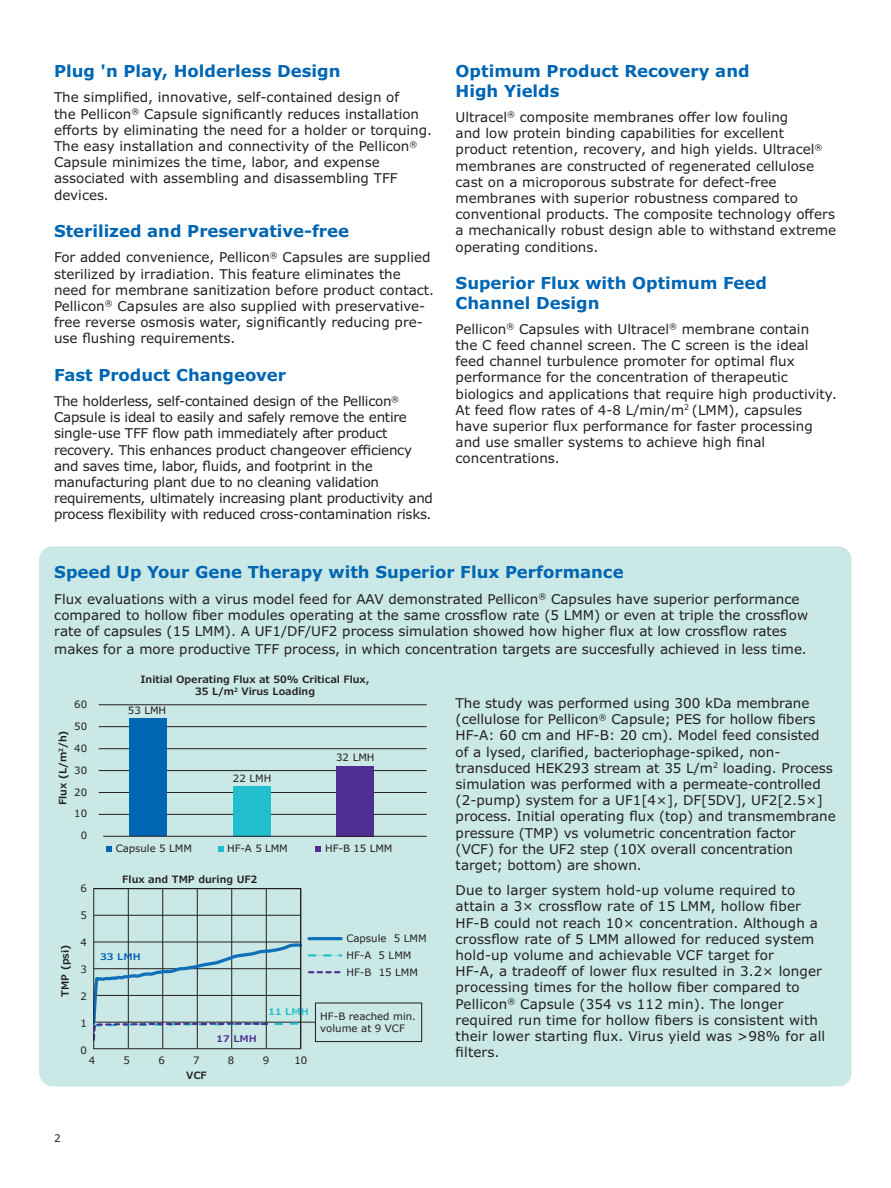
<style>
.page{position:relative;width:891px;height:1188px;background:#fff}
.page>*{position:absolute;margin:0;border:0;box-sizing:border-box;transform-origin:0 0}
.Section_Head_11_13{font:700 16.5px/19.5px "Verdana Pro";color:#0166b3}
.Body_Copy_9_11{font:13.5px/16.2px "Verdana Pro";color:#231f20}
.Body_Copy_9_11-2{font:13.5px/16.2px "Verdana Pro";letter-spacing:-.02em;color:#231f20}
.Body_Subhead_9_11{font:10.5px "Verdana Pro";color:#231f20}
.t1{font:600 10.2px/12.1px "Verdana Pro";color:#231f20;text-align:center}
.t2{font:10.2px/12.1px "Verdana";color:#231f20}
.t3{font:10.2px "Verdana Pro";color:#231f20}
.t4{font:600 9.3px "Verdana Pro";color:#0166b3;scale:1.1 1}
.t5{font:600 9.3px "Verdana Pro";color:#21bece;scale:1.1 1}
.t6{font:600 9.3px "Verdana Pro";color:#502e92;scale:1.1 1}
</style>
<div class="page">
<div style="left:39px;top:546px;width:813px;height:540px;background:#c9e8e6;border-radius:14px"></div>
<hr style="left:99px;top:814px;width:328px;height:1px;background:#231f20">
<hr style="left:99px;top:792px;width:328px;height:1px;background:#231f20">
<hr style="left:99px;top:770px;width:328px;height:1px;background:#231f20">
<hr style="left:99px;top:748px;width:328px;height:1px;background:#231f20">
<hr style="left:99px;top:726px;width:328px;height:1px;background:#231f20">
<hr style="left:99px;top:705px;width:328px;height:1px;background:#231f20">
<div style="left:336px;top:766px;width:38px;height:70px;background:#502e92"></div>
<div style="left:233px;top:786px;width:37px;height:50px;background:#21bece"></div>
<div style="left:129px;top:719px;width:38px;height:117px;background:#0166b3"></div>
<hr style="left:103px;top:836px;width:324px;height:1px;background:#231f20">
<svg style="left:106px;top:846px;width:6px;height:5px"></svg>
<svg style="left:218px;top:846px;width:6px;height:5px"></svg>
<svg style="left:315px;top:846px;width:6px;height:5px"></svg>
<hr style="left:94px;top:915px;width:207px;height:1px;background:#231f20">
<hr style="left:128px;top:889px;width:1px;height:160px;background:#231f20">
<hr style="left:162px;top:889px;width:1px;height:160px;background:#231f20">
<hr style="left:197px;top:889px;width:1px;height:160px;background:#231f20">
<hr style="left:231px;top:889px;width:1px;height:160px;background:#231f20">
<hr style="left:266px;top:889px;width:1px;height:160px;background:#231f20">
<hr style="left:309px;top:937px;width:32px;height:3px;background:#1070b9">
<div style="left:315px;top:1003px;width:107px;height:39px;border:1px solid #231f20"></div>
<svg style="left:96px;top:941px;width:245px;height:102px"></svg>
<div style="left:94px;top:888px;width:207px;height:161px;border:1px solid #231f20"></div>
<p class="Section_Head_11_13" style="left:54px;top:62px;width:288px">Plug 'n Play, Holderless Design</p>
<p class="Body_Copy_9_11" style="left:54px;top:90px;width:380px">The simplified, innovative, self-contained design of<br>the Pellicon<sup>®</sup> Capsule significantly reduces installation efforts by eliminating the need for a holder or torquing.<br>The easy installation and connectivity of the Pellicon<sup>® </sup>Capsule minimizes the time, labor, and expense associated with assembling and disassembling TFF devices.</p>
<p class="Section_Head_11_13" style="left:54px;top:221px;width:297px">Sterilized and Preservative-free</p>
<p class="Body_Copy_9_11" style="left:54px;top:249px;width:382px">For added convenience, Pellicon<sup>®</sup> Capsules are supplied sterilized by irradiation. This feature eliminates the need for membrane sanitization before product contact.<br>Pellicon<sup>®</sup> Capsules are also supplied with preservative&shy;free reverse osmosis water, significantly reducing pre&shy;use flushing requirements.</p>
<p class="Section_Head_11_13" style="left:54px;top:365px;width:233px">Fast Product Changeover</p>
<p class="Body_Copy_9_11-2" style="left:54px;top:393px;width:381px">The holderless, self-contained design of the Pellicon<sup>® </sup>Capsule is ideal to easily and safely remove the entire single-use TFF flow path immediately after product recovery. This enhances product changeover efficiency and saves time, labor, fluids, and footprint in the manufacturing plant due to no cleaning validation requirements, ultimately increasing plant productivity and process flexibility with reduced cross-contamination risks.</p>
<p class="Section_Head_11_13" style="left:456px;top:62px;width:295px">Optimum Product Recovery and<br>High Yields</p>
<p class="Body_Copy_9_11" style="left:456px;top:109px;width:382px">Ultracel<sup>®</sup> composite membranes offer low fouling<br>and low protein binding capabilities for excellent product retention, recovery, and high yields. Ultracel<sup>® </sup>membranes are constructed of regenerated cellulose cast on a microporous substrate for defect-free membranes with superior robustness compared to conventional products. The composite technology offers a mechanically robust design able to withstand extreme operating conditions.</p>
<p class="Section_Head_11_13" style="left:456px;top:273px;width:313px">Superior Flux with Optimum Feed<br>Channel Design</p>
<p class="Body_Copy_9_11" style="left:456px;top:321px;width:383px">Pellicon<sup>®</sup> Capsules with Ultracel<sup>®</sup> membrane contain<br>the C feed channel screen. The C screen is the ideal feed channel turbulence promoter for optimal flux performance for the concentration of therapeutic biologics and applications that require high productivity.<br>At feed flow rates of 4-8 L/min/m<sup>2</sup> (LMM), capsules have superior flux performance for faster processing and use smaller systems to achieve high final concentrations.</p>
<p class="Section_Head_11_13" style="left:54px;top:563px;width:571px">Speed Up Your Gene Therapy with Superior Flux Performance</p>
<p class="Body_Copy_9_11" style="left:54px;top:591px;width:755px">Flux evaluations with a virus model feed for AAV demonstrated Pellicon<sup>®</sup> Capsules have superior performance compared to hollow fiber modules operating at the same crossflow rate (5 LMM) or even at triple the crossflow rate of capsules (15 LMM). A UF1/DF/UF2 process simulation showed how higher flux at low crossflow rates</p>
<p class="Body_Copy_9_11" style="left:54px;top:641px;width:754px">makes for a more productive TFF process, in which concentration targets are succesfully achieved in less time.</p>
<p class="t3" style="left:74px;top:698px;width:14px">60</p>
<p class="t3" style="left:74px;top:720px;width:14px">50</p>
<p class="t1" style="left:57px;top:805px;width:76px;rotate:-90deg">Flux (L/m<sup>2</sup>/h)</p>
<p class="t3" style="left:74px;top:742px;width:14px">40</p>
<p class="t3" style="left:74px;top:763px;width:14px">30</p>
<p class="t3" style="left:74px;top:785px;width:14px">20</p>
<p class="t3" style="left:74px;top:807px;width:14px">10</p>
<p class="t3" style="left:81px;top:829px;width:8px">0</p>
<p class="t2" style="left:81px;top:882px;width:8px">6</p>
<p class="t1" style="left:59px;top:997px;width:54px;rotate:-90deg">TMP (psi)</p>
<p class="t2" style="left:81px;top:909px;width:8px">5</p>
<p class="t2" style="left:81px;top:936px;width:8px">4</p>
<p class="t2" style="left:81px;top:963px;width:8px">3</p>
<p class="t2" style="left:81px;top:990px;width:8px">2</p>
<p class="t2" style="left:81px;top:1017px;width:8px">1</p>
<p class="t2" style="left:81px;top:1044px;width:8px">0</p>
<p class="t1" style="left:140px;top:673px;width:231px">Initial Operating Flux at 50% Critical Flux,<br>35 L/m<sup>2</sup> Virus Loading</p>
<p class="t3" style="left:128px;top:704px;width:40px">53 LMH</p>
<p class="t3" style="left:233px;top:772px;width:40px">22 LMH</p>
<p class="t3" style="left:336px;top:751px;width:40px">32 LMH</p>
<p class="t3" style="left:116px;top:841px;width:78px">Capsule 5 LMM</p>
<p class="t3" style="left:227px;top:841px;width:62px">HF-A 5 LMM</p>
<p class="t3" style="left:325px;top:841px;width:69px">HF-B 15 LMM</p>
<p class="t1" style="left:122px;top:873px;width:137px">Flux and TMP during UF2</p>
<p class="t4" style="left:100px;top:951px;width:38px">33 LMH</p>
<p class="t6" style="left:217px;top:1032px;width:38px">17 LMH</p>
<p class="t5" style="left:268px;top:1005px;width:38px">11 LMH</p>
<p class="t2" style="left:346px;top:933px;width:82px">Capsule 5 LMM</p>
<p class="t2" style="left:346px;top:947px;width:73px;line-height:16.8px">HF-A 5 LMM<br>HF-B 15 LMM</p>
<p class="t2" style="left:320px;top:1010px;width:97px">HF-B reached min. volume at 9 VCF</p>
<p class="Body_Subhead_9_11" style="left:54px;top:1132px;width:8px">2</p>
<p class="t2" style="left:89px;top:1054px;width:8px">4</p>
<p class="t2" style="left:124px;top:1054px;width:8px">5</p>
<p class="t2" style="left:158px;top:1054px;width:8px">6</p>
<p class="t2" style="left:193px;top:1054px;width:8px">7</p>
<p class="t2" style="left:228px;top:1054px;width:8px">8</p>
<p class="t2" style="left:263px;top:1054px;width:8px">9</p>
<p class="t2" style="left:294px;top:1054px;width:14px">10</p>
<p class="t1" style="left:186px;top:1069px;width:22px">VCF</p>
<p class="Body_Copy_9_11" style="left:456px;top:695px;width:382px">The study was performed using 300 kDa membrane (cellulose for Pellicon<sup>®</sup> Capsule; PES for hollow fibers HF-A: 60 cm and HF-B: 20 cm). Model feed consisted of a lysed, clarified, bacteriophage-spiked, non&shy;transduced HEK293 stream at 35 L/m<sup>2</sup> loading. Process simulation was performed with a permeate-controlled (2-pump) system for a UF1[4×], DF[5DV], UF2[2.5×] process. Initial operating flux (top) and transmembrane pressure (TMP) vs volumetric concentration factor (VCF) for the UF2 step (10X overall concentration target; bottom) are shown.</p>
<p class="Body_Copy_9_11" style="left:456px;top:882px;width:371px">Due to larger system hold-up volume required to attain a 3× crossflow rate of 15 LMM, hollow fiber HF-B could not reach 10× concentration. Although a crossflow rate of 5 LMM allowed for reduced system hold-up volume and achievable VCF target for<br>HF-A, a tradeoff of lower flux resulted in 3.2× longer processing times for the hollow fiber compared to Pellicon<sup>®</sup> Capsule (354 vs 112 min). The longer required run time for hollow fibers is consistent with their lower starting flux. Virus yield was &gt;98% for all filters.</p>
</div>
